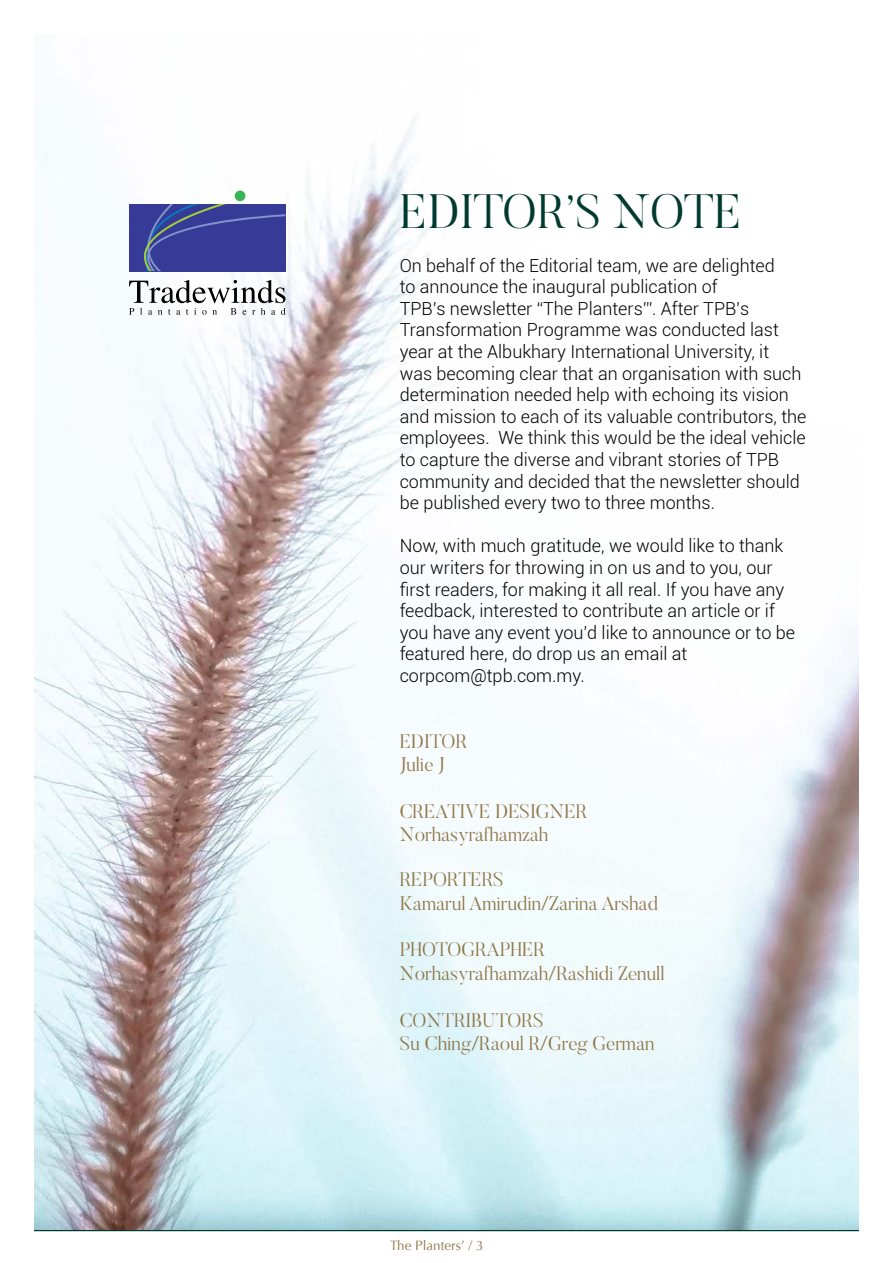
<style>
.page{position:relative;width:893px;height:1263px;background:#fff}
.page>*{position:absolute;margin:0;border:0;box-sizing:border-box;transform-origin:0 0}
.t1{font:300 48px "Butler";color:#003a2f}
.t2{font:300 19.5px/23.4px "Butler";color:#8f7749}
.t3{font:300 18px/21.6px "Roboto";color:#000}
.t4{font:13.5px "Optima";color:#8f7749}
</style>
<div class="page">
<hr style="left:34px;top:1230px;width:825px;height:1px;background:#003a2f">
<img style="left:34px;top:116px;width:825px;height:1114px">
<div style="left:129px;top:204px;width:156px;height:67px;background:#353b97"></div>
<div style="left:235px;top:191px;width:10px;height:10px;background:#35b558;border-radius:50%"></div>
<svg style="left:144px;top:204px;width:141px;height:67px"></svg>
<svg style="left:129px;top:280px;width:157px;height:35px"></svg>
<h1 class="t1" style="left:400px;top:182px;width:343px">EDITOR’S NOTE</h1>
<p class="t3" style="left:400px;top:254px;width:408px">On behalf of the Editorial team, we are delighted<br>to announce the inaugural publication of<br>TPB’s newsletter “The Planters’”. After TPB’s Transformation Programme was conducted last year at the Albukhary International University, it<br>was becoming clear that an organisation with such determination needed help with echoing its vision and mission to each of its valuable contributors, the employees. We think this would be the ideal vehicle to capture the diverse and vibrant stories of TPB community and decided that the newsletter should be published every two to three months.</p>
<p class="t3" style="left:400px;top:535px;width:397px">Now, with much gratitude, we would like to thank our writers for throwing in on us and to you, our first readers, for making it all real. If you have any feedback, interested to contribute an article or if you have any event you’d like to announce or to be featured here, do drop us an email at corpcom@tpb.com.my.</p>
<p class="t2" style="left:400px;top:729px;width:69px">EDITOR<br>Julie J</p>
<p class="t2" style="left:400px;top:799px;width:189px">CREATIVE DESIGNER<br>Norhasyrafhamzah</p>
<p class="t2" style="left:400px;top:868px;width:260px">REPORTERS<br>Kamarul Amirudin/Zarina Arshad</p>
<p class="t2" style="left:400px;top:938px;width:266px">PHOTOGRAPHER<br>Norhasyrafhamzah/Rashidi Zenull</p>
<p class="t2" style="left:400px;top:1008px;width:256px">CONTRIBUTORS<br>Su Ching/Raoul R/Greg German</p>
<p class="t4" style="left:390px;top:1238px;width:95px">The Planters’ / 3</p>
</div>
